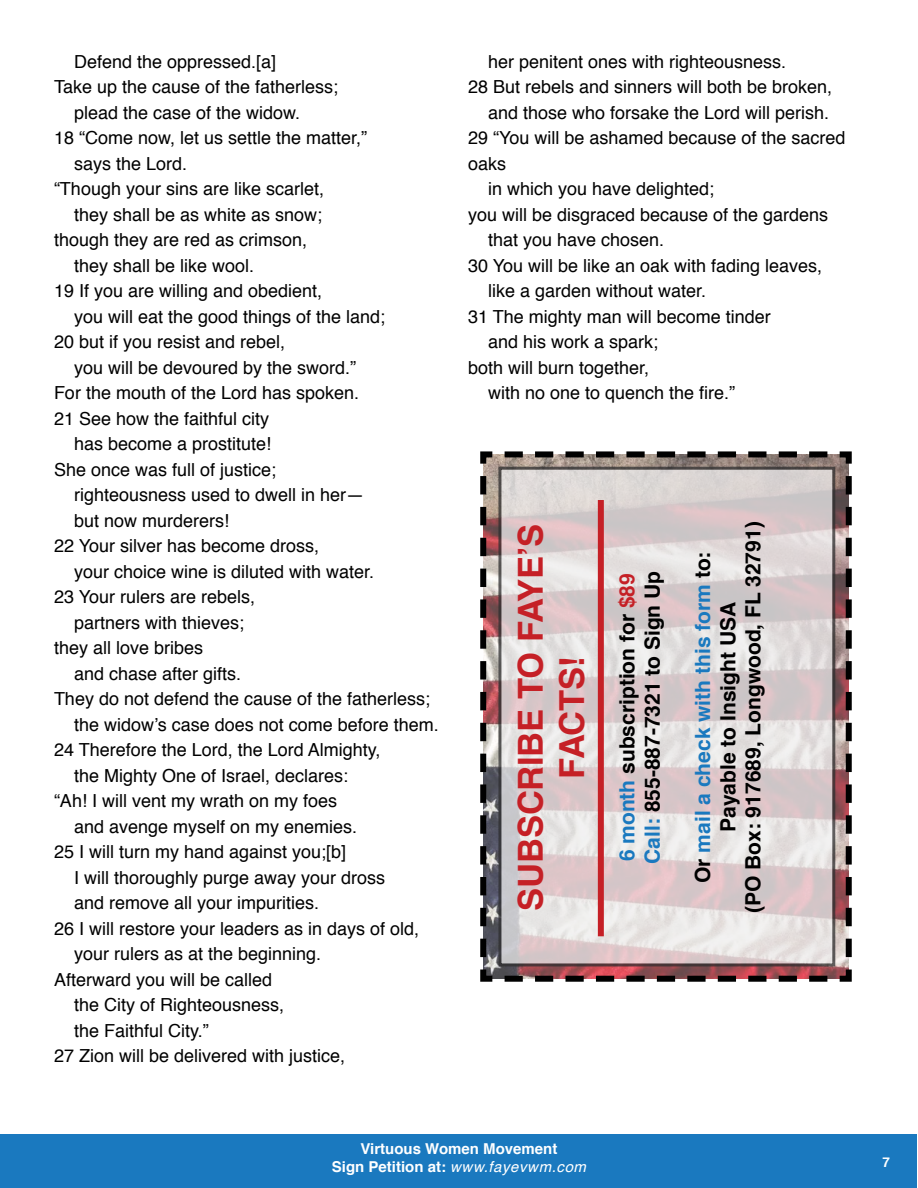
<style>
.page{position:relative;width:918px;height:1188px;background:#fff}
.page>*{position:absolute;margin:0;border:0;box-sizing:border-box;transform-origin:0 0}
.t1{font:700 34.5px/41.4px "Helvetica";letter-spacing:-.005em;color:#c52026;text-align:center}
.t2{font:700 21px/25.2px "Helvetica";color:#000}
.t3{font:18px "Helvetica";color:#000}
.t4{font:700 15px/18px "Helvetica";color:#fff;text-align:center}
.t5{font:700 13.5px "Helvetica";color:#fff}
.s1{color:#1a79bf}
.s2{color:#c52026}
.s3{font-weight:400;font-style:italic}
</style>
<div class="page">
<div style="left:1px;top:1134px;width:916px;height:53px;background:#1a79bf"></div>
<svg style="left:480px;top:451px;width:372px;height:531px;background:#826868"></svg>
<svg style="left:498px;top:467px;width:337px;height:499px;background:#d9d0d0"></svg>
<div style="left:598px;top:500px;width:6px;height:436px;background:#c52026"></div>
<p class="t3" style="left:74px;top:47px;width:204px">Defend the oppressed.[a]</p>
<p class="t3" style="left:54px;top:73px;width:286px">Take up the cause of the fatherless;</p>
<p class="t3" style="left:74px;top:98px;width:228px">plead the case of the widow.</p>
<p class="t3" style="left:54px;top:124px;width:315px">18 “Come now, let us settle the matter,”</p>
<p class="t3" style="left:74px;top:149px;width:115px">says the Lord.</p>
<p class="t3" style="left:54px;top:175px;width:272px">“Though your sins are like scarlet,</p>
<p class="t3" style="left:74px;top:200px;width:250px">they shall be as white as snow;</p>
<p class="t3" style="left:54px;top:226px;width:255px">though they are red as crimson,</p>
<p class="t3" style="left:74px;top:251px;width:182px">they shall be like wool.</p>
<p class="t3" style="left:54px;top:277px;width:270px">19 If you are willing and obedient,</p>
<p class="t3" style="left:74px;top:302px;width:313px">you will eat the good things of the land;</p>
<p class="t3" style="left:54px;top:328px;width:233px">20 but if you resist and rebel,</p>
<p class="t3" style="left:74px;top:353px;width:284px">you will be devoured by the sword.”</p>
<p class="t3" style="left:54px;top:379px;width:307px">For the mouth of the Lord has spoken.</p>
<p class="t3" style="left:54px;top:404px;width:217px">21 See how the faithful city</p>
<p class="t3" style="left:74px;top:430px;width:199px">has become a prostitute!</p>
<p class="t3" style="left:54px;top:455px;width:224px">She once was full of justice;</p>
<p class="t3" style="left:74px;top:481px;width:292px">righteousness used to dwell in her—</p>
<p class="t3" style="left:74px;top:506px;width:157px">but now murderers!</p>
<p class="t3" style="left:54px;top:532px;width:267px">22 Your silver has become dross,</p>
<p class="t3" style="left:74px;top:557px;width:302px">your choice wine is diluted with water.</p>
<p class="t3" style="left:54px;top:583px;width:203px">23 Your rulers are rebels,</p>
<p class="t3" style="left:74px;top:608px;width:172px">partners with thieves;</p>
<p class="t3" style="left:54px;top:634px;width:151px">they all love bribes</p>
<p class="t3" style="left:74px;top:659px;width:169px">and chase after gifts.</p>
<p class="t3" style="left:54px;top:685px;width:378px">They do not defend the cause of the fatherless;</p>
<p class="t3" style="left:74px;top:710px;width:366px">the widow’s case does not come before them.</p>
<p class="t3" style="left:54px;top:736px;width:328px">24 Therefore the Lord, the Lord Almighty,</p>
<p class="t3" style="left:74px;top:761px;width:276px">the Mighty One of Israel, declares:</p>
<p class="t3" style="left:54px;top:787px;width:285px">“Ah! I will vent my wrath on my foes</p>
<p class="t3" style="left:74px;top:812px;width:285px">and avenge myself on my enemies.</p>
<p class="t3" style="left:54px;top:838px;width:294px">25 I will turn my hand against you;[b]</p>
<p class="t3" style="left:74px;top:863px;width:313px">I will thoroughly purge away your dross</p>
<p class="t3" style="left:74px;top:889px;width:247px">and remove all your impurities.</p>
<p class="t3" style="left:54px;top:915px;width:367px">26 I will restore your leaders as in days of old,</p>
<p class="t3" style="left:74px;top:940px;width:249px">your rulers as at the beginning.</p>
<p class="t3" style="left:54px;top:966px;width:220px">Afterward you will be called</p>
<p class="t3" style="left:74px;top:991px;width:212px">the City of Righteousness,</p>
<p class="t3" style="left:74px;top:1017px;width:136px">the Faithful City.”</p>
<p class="t3" style="left:54px;top:1042px;width:293px">27 Zion will be delivered with justice,</p>
<p class="t3" style="left:488px;top:48px;width:300px">her penitent ones with righteousness.</p>
<p class="t3" style="left:468px;top:73px;width:366px">28 But rebels and sinners will both be broken,</p>
<p class="t3" style="left:488px;top:99px;width:343px">and those who forsake the Lord will perish.</p>
<p class="t3" style="left:468px;top:124px;width:379px">29 “You will be ashamed because of the sacred</p>
<p class="t3" style="left:468px;top:150px;width:40px">oaks</p>
<p class="t3" style="left:488px;top:175px;width:228px">in which you have delighted;</p>
<p class="t3" style="left:468px;top:201px;width:362px">you will be disgraced because of the gardens</p>
<p class="t3" style="left:488px;top:226px;width:178px">that you have chosen.</p>
<p class="t3" style="left:468px;top:252px;width:356px">30 You will be like an oak with fading leaves,</p>
<p class="t3" style="left:488px;top:277px;width:220px">like a garden without water.</p>
<p class="t3" style="left:468px;top:303px;width:304px">31 The mighty man will become tinder</p>
<p class="t3" style="left:488px;top:328px;width:172px">and his work a spark;</p>
<p class="t3" style="left:468px;top:354px;width:183px">both will burn together,</p>
<p class="t3" style="left:488px;top:379px;width:249px">with no one to quench the fire.”</p>
<h1 class="t1" style="left:510px;top:911px;width:388px;rotate:-90deg">SUBSCRIBE TO FAYE’S<br>FACTS!</h1>
<p class="t2" style="left:615px;top:864px;width:294px;rotate:-90deg"><span class="s1">6 month</span> subscription for <span class="s2">$89<br></span><span class="s1">Call:</span> 855-887-7321 to Sign Up</p>
<p class="t2" style="left:690px;top:913px;width:393px;text-align:center;rotate:-90deg">Or <span class="s1">mail a check with this form</span> to:<br>Payable to Insight USA<br>(PO Box: 917689, Longwood, FL 32791)</p>
<p class="t4" style="left:332px;top:1140px;width:256px">Virtuous Women Movement<br>Sign Petition at: <span class="s3">www.fayevwm.com</span></p>
<p class="t5" style="left:883px;top:1151px;width:9px">7</p>
</div>
